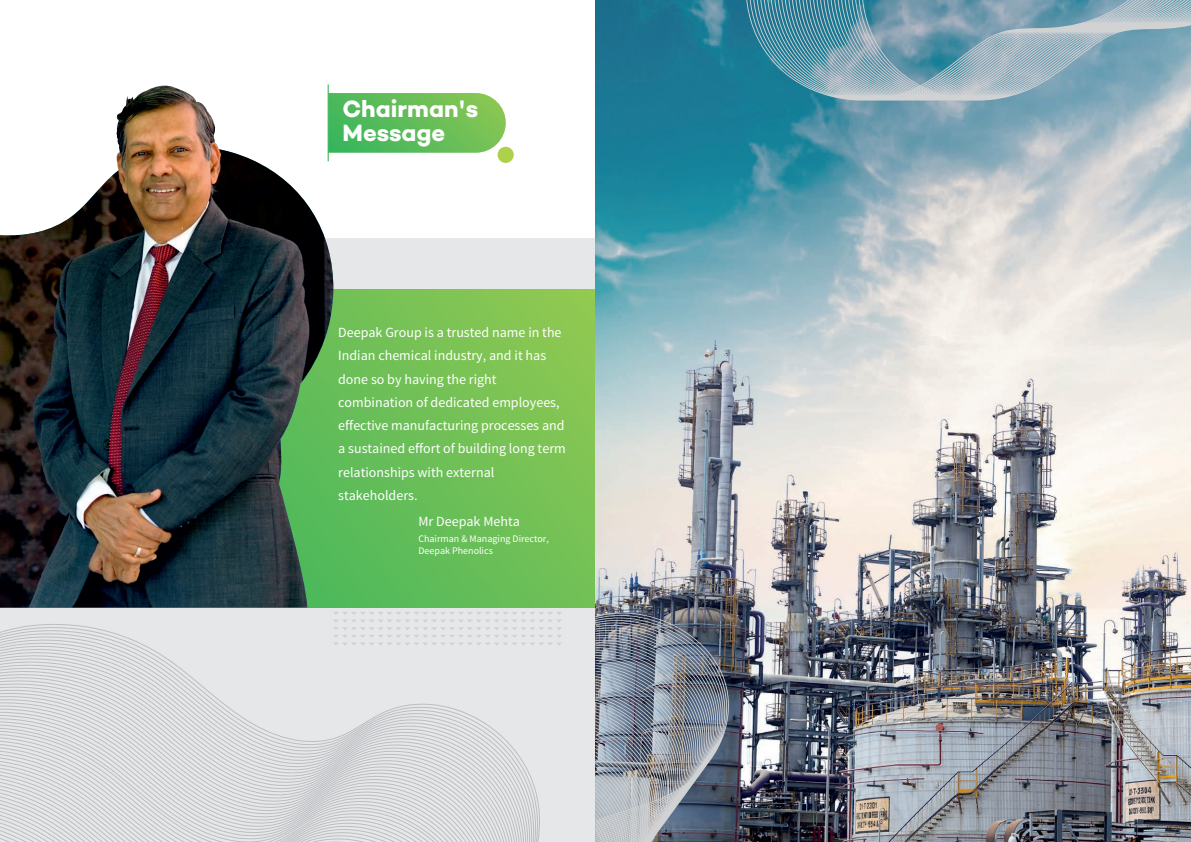
<style>
.page{position:relative;width:1191px;height:842px;background:#fff}
.page>*{position:absolute;margin:0;border:0;box-sizing:border-box;transform-origin:0 0}
.t1{font:24px/24.1px "Campton Bold DEMO";color:#fff}
.t2{font:14px/23.2px "Source Sans Pro";color:#fff}
.t3{font:10px/11.2px "Source Sans Pro";color:#fff}
.s1{font-family:"Source Sans Pro";font-weight:700}
</style>
<div class="page">
<div style="left:0;top:576px;width:595px;height:266px;background:#e6e7e9"></div>
<svg style="left:333px;top:607px;width:229px;height:38px"></svg>
<svg style="left:0;top:623px;width:541px;height:219px"></svg>
<div style="left:0;top:238px;width:595px;height:51px;background:#e6e7e9"></div>
<svg style="left:334px;top:289px;width:261px;height:318px;background:#71c056"></svg>
<img style="left:0;top:149px;width:334px;height:458px">
<img style="left:116px;top:85px;width:105px;height:110px">
<hr style="left:327px;top:84px;width:2px;height:77px;background:#4db95b">
<svg style="left:328px;top:93px;width:178px;height:60px;background:#67bf5e"></svg>
<div style="left:497px;top:147px;width:17px;height:16px;background:#add14a;border-radius:50%"></div>
<img style="left:595px;top:0;width:596px;height:842px">
<svg style="left:746px;top:0;width:445px;height:101px;background:#7ca4b4"></svg>
<img style="left:595px;top:612px;width:135px;height:230px">
<h1 class="t1" style="left:342px;top:100px;width:137px">Chairman<span class="s1">'</span>s<br>Message</h1>
<p class="t2" style="left:338px;top:322px;width:229px">Deepak Group is a trusted name in the<br>Indian chemical industry, and it has done so by having the right combination of dedicated employees, effective manufacturing processes and a sustained effort of building long term relationships with external stakeholders.</p>
<p class="t2" style="left:418px;top:511px;width:103px">Mr Deepak Mehta</p>
<p class="t3" style="left:418px;top:534px;width:132px">Chairman &amp; Managing Director,<br>Deepak Phenolics</p>
</div>
